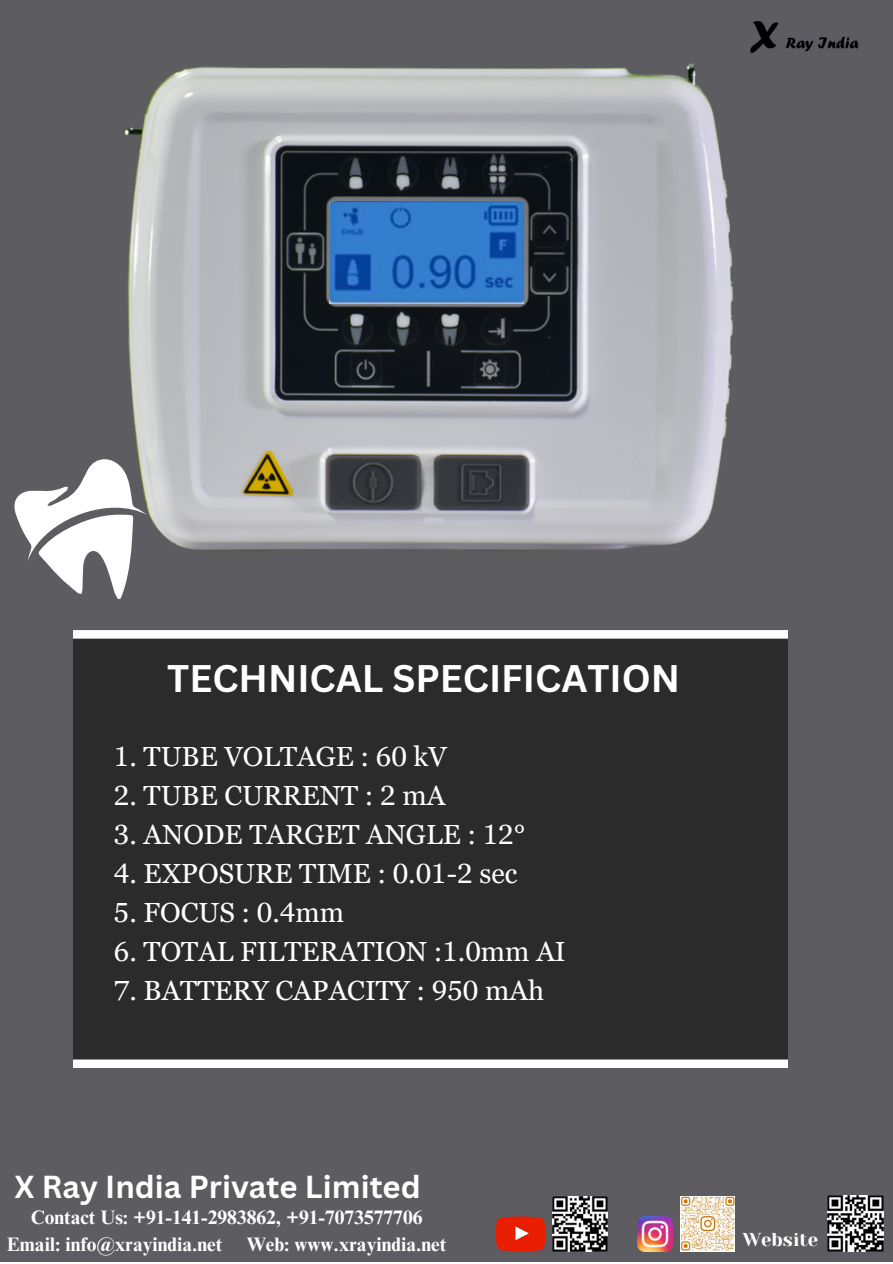
<style>
.page{position:relative;width:893px;height:1264px;background:#fff}
.page>*{position:absolute;margin:0;border:0;box-sizing:border-box;transform-origin:0 0}
.t1{font:700 37.5px "Canva Sans";color:#fff}
.t2{font:700 30.9px "Canva Sans";color:#fff}
.t3{font:27.6px "Georgia Pro";color:#fff}
.t4{font:700 19.5px "Times NRMT Pro";color:#fff}
.t5{font:18.6px "Yeseva One";color:#fff}
</style>
<div class="page">
<div style="left:0;top:0;width:892px;height:1261px;background:#5d5d61"></div>
<img style="left:124px;top:63px;width:610px;height:488px">
<svg style="left:14px;top:459px;width:134px;height:140px"></svg>
<img style="left:330px;top:202px;width:193px;height:101px">
<svg style="left:496px;top:1216px;width:49px;height:35px;background:#e12d13"></svg>
<img style="left:637px;top:1216px;width:35px;height:35px">
<img style="left:827px;top:1195px;width:56px;height:56px">
<img style="left:552px;top:1196px;width:55px;height:55px">
<img style="left:680px;top:1196px;width:54px;height:55px">
<div style="left:73px;top:631px;width:714px;height:436px;background:#2b2b2b"></div>
<img style="left:750px;top:21px;width:109px;height:32px">
<p class="t1" style="left:167px;top:651px;width:514px">TECHNICAL SPECIFICATION</p>
<p class="t3" style="left:114px;top:741px;width:334px">1. TUBE VOLTAGE : 60 kV</p>
<p class="t3" style="left:114px;top:780px;width:333px">2. TUBE CURRENT : 2 mA</p>
<p class="t3" style="left:114px;top:818px;width:413px">3. ANODE TARGET ANGLE : 12°</p>
<p class="t3" style="left:114px;top:857px;width:405px">4. EXPOSURE TIME : 0.01-2 sec</p>
<p class="t3" style="left:114px;top:896px;width:232px">5. FOCUS : 0.4mm</p>
<p class="t3" style="left:114px;top:935px;width:453px">6. TOTAL FILTERATION :1.0mm AI</p>
<p class="t3" style="left:114px;top:974px;width:431px">7. BATTERY CAPACITY : 950 mAh</p>
<p class="t2" style="left:14px;top:1165px;width:408px">X Ray India Private Limited</p>
<p class="t4" style="left:31px;top:1209px;width:393px">Contact Us: +91-141-2983862, +91-7073577706</p>
<p class="t4" style="left:7px;top:1236px;width:441px">Email: info@xrayindia.net Web: www.xrayindia.net</p>
<p class="t5" style="left:742px;top:1229px;width:77px">Website</p>
</div>
